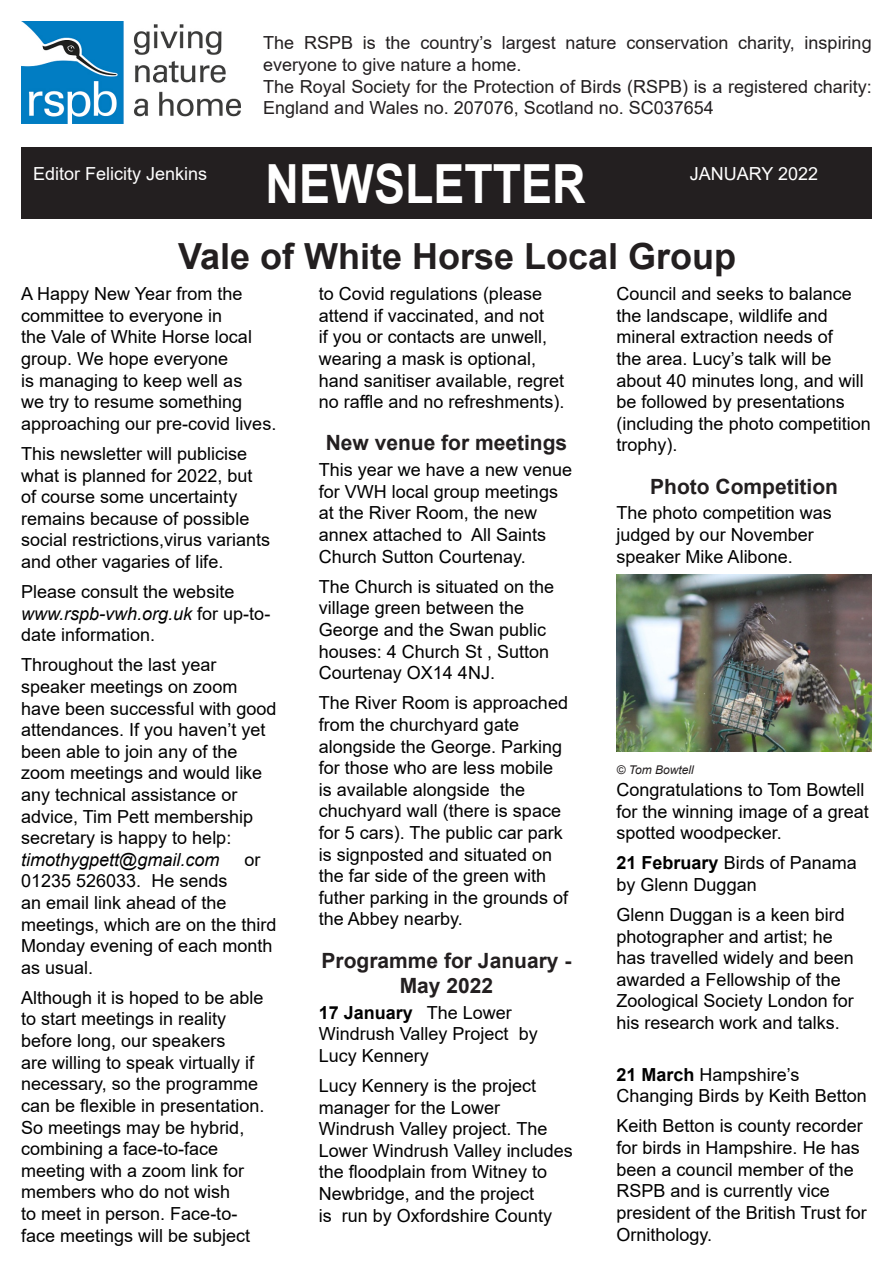
<style>
.page{position:relative;width:893px;height:1263px;background:#fff}
.page>*{position:absolute;margin:0;border:0;box-sizing:border-box;transform-origin:0 0}
.t1{font:700 54px "Arial";color:#fff;scale:.86 1}
.t2{font:700 36px "Arial";color:#231f20}
.Headline{font:700 21px/25.2px "Arial";color:#231f20;text-align:center}
.Body_Text{font:18px/21.6px "Arial";color:#000}
.t3{font:18px/21.6px "Arial";color:#231f20}
.t4{font:18px "Arial";color:#fff}
.Image_sub{font:italic 12px "Arial";color:#231f20}
.s1{font-style:italic}
.s2{font-weight:700}
</style>
<div class="page">
<div style="left:21px;top:147px;width:226px;height:72px;background:#231f20"></div>
<div style="left:219px;top:147px;width:417px;height:72px;background:#231f20"></div>
<img style="left:21px;top:21px;width:219px;height:102px">
<div style="left:636px;top:147px;width:236px;height:72px;background:#231f20"></div>
<img style="left:617px;top:575px;width:255px;height:176px">
<p class="t3" style="left:263px;top:32px;width:610px">The RSPB is the country’s largest nature conservation charity, inspiring everyone to give nature a home.</p>
<p class="t3" style="left:263px;top:75px;width:610px">The Royal Society for the Protection of Birds (RSPB) is a registered charity:<br>England and Wales no. 207076, Scotland no. SC037654</p>
<p class="t4" style="left:33px;top:161px;width:176px">Editor Felicity Jenkins</p>
<p class="t1" style="left:266px;top:146px;width:374px">NEWSLETTER</p>
<p class="t4" style="left:690px;top:161px;width:130px">JANUARY 2022</p>
<p class="t2" style="left:178px;top:231px;width:560px">Vale of White Horse Local Group</p>
<p class="Body_Text" style="left:21px;top:283px;width:257px">A Happy New Year from the committee to everyone in<br>the Vale of White Horse local group. We hope everyone<br>is managing to keep well as<br>we try to resume something approaching our pre-covid lives.</p>
<p class="Body_Text" style="left:21px;top:443px;width:251px">This newsletter will publicise what is planned for 2022, but of course some uncertainty remains because of possible social restrictions,virus variants and other vagaries of life.</p>
<p class="Body_Text" style="left:21px;top:581px;width:251px">Please consult the website <span class="s1">www.rspb-vwh.org.uk</span> for up-to&shy;date information.</p>
<p class="Body_Text" style="left:21px;top:654px;width:257px">Throughout the last year speaker meetings on zoom have been successful with good attendances. If you haven’t yet been able to join any of the zoom meetings and would like any technical assistance or advice, Tim Pett membership secretary is happy to help: <span class="s1">timothygpett@gmail.com</span></p>
<p class="Body_Text" style="left:245px;top:848px;width:18px">or</p>
<p class="Body_Text" style="left:21px;top:870px;width:257px">01235 526033. He sends<br>an email link ahead of the meetings, which are on the third<br>Monday evening of each month as usual.</p>
<p class="Body_Text" style="left:21px;top:987px;width:245px">Although it is hoped to be able to start meetings in reality before long, our speakers<br>are willing to speak virtually if necessary, so the programme can be flexible in presentation.<br>So meetings may be hybrid, combining a face-to-face meeting with a zoom link for members who do not wish<br>to meet in person. Face-to&shy;face meetings will be subject</p>
<p class="Body_Text" style="left:319px;top:283px;width:247px">to Covid regulations (please attend if vaccinated, and not<br>if you or contacts are unwell, wearing a mask is optional, hand sanitiser available, regret no raffle and no refreshments).</p>
<p class="Headline" style="left:326px;top:431px;width:243px">New venue for meetings</p>
<p class="Body_Text" style="left:319px;top:459px;width:255px">This year we have a new venue for VWH local group meetings at the River Room, the new annex attached to All Saints<br>Church Sutton Courtenay.</p>
<p class="Body_Text" style="left:319px;top:575px;width:237px">The Church is situated on the village green between the<br>George and the Swan public houses: 4 Church St , Sutton<br>Courtenay OX14 4NJ.</p>
<p class="Body_Text" style="left:319px;top:692px;width:251px">The River Room is approached from the churchyard gate alongside the George. Parking for those who are less mobile is available alongside the chuchyard wall (there is space for 5 cars). The public car park is signposted and situated on the far side of the green with futher parking in the grounds of the Abbey nearby.</p>
<p class="Headline" style="left:322px;top:948px;width:251px">Programme for January -<br>May 2022</p>
<p class="Body_Text" style="left:319px;top:1001px;width:220px"><span class="s2">17 January</span> The Lower<br>Windrush Valley Project by<br>Lucy Kennery</p>
<p class="Body_Text" style="left:319px;top:1075px;width:255px">Lucy Kennery is the project manager for the Lower<br>Windrush Valley project. The<br>Lower Windrush Valley includes the floodplain from Witney to<br>Newbridge, and the project<br>is run by Oxfordshire County</p>
<p class="Body_Text" style="left:617px;top:283px;width:256px">Council and seeks to balance the landscape, wildlife and mineral extraction needs of<br>the area. Lucy’s talk will be about 40 minutes long, and will be followed by presentations (including the photo competition trophy).</p>
<p class="Headline" style="left:650px;top:474px;width:189px">Photo Competition</p>
<p class="Body_Text" style="left:617px;top:502px;width:217px">The photo competition was judged by our November speaker Mike Alibone.</p>
<p class="Image_sub" style="left:617px;top:762px;width:79px">© Tom Bowtell</p>
<p class="Body_Text" style="left:617px;top:779px;width:254px">Congratulations to Tom Bowtell for the winning image of a great spotted woodpecker.</p>
<p class="Body_Text" style="left:617px;top:852px;width:242px"><span class="s2">21 February</span> Birds of Panama by Glenn Duggan</p>
<p class="Body_Text" style="left:617px;top:904px;width:239px">Glenn Duggan is a keen bird photographer and artist; he has travelled widely and been awarded a Fellowship of the<br>Zoological Society London for his research work and talks.</p>
<p class="Body_Text" style="left:617px;top:1063px;width:252px"><span class="s2">21 March</span> Hampshire’s<br>Changing Birds by Keith Betton</p>
<p class="Body_Text" style="left:617px;top:1115px;width:252px">Keith Betton is county recorder for birds in Hampshire. He has been a council member of the<br>RSPB and is currently vice president of the British Trust for<br>Ornithology.</p>
</div>
